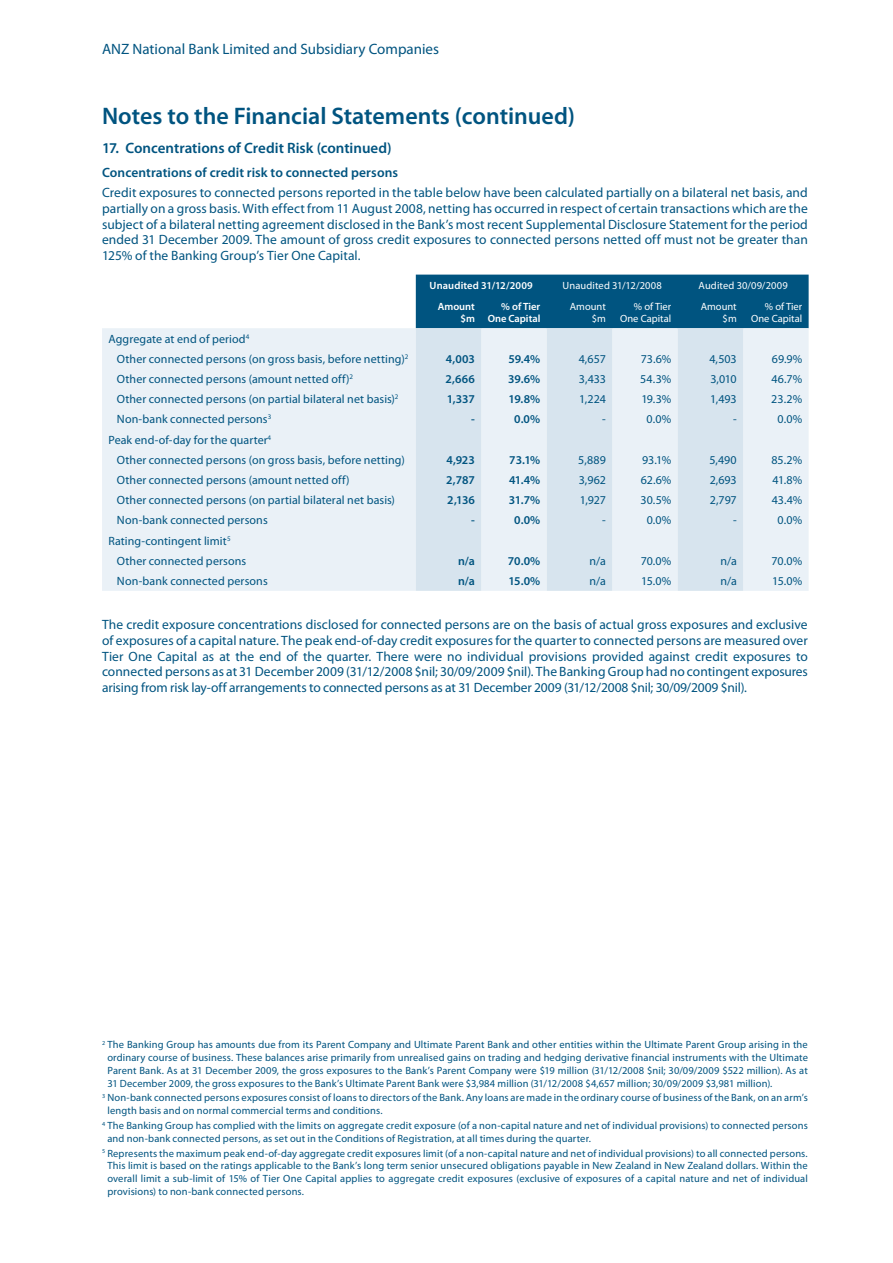
<style>
.page{position:relative;width:893px;height:1263px;background:#fff}
.page>*{position:absolute;margin:0;border:0;box-sizing:border-box;transform-origin:0 0}
.t1{font:600 24px "Myriad Pro";color:#005480}
.t2{font:15px "Myriad Pro";color:#005480}
.t3{font:600 15px "Myriad Pro";color:#005480}
.t4{font:13.5px/15.8px "Myriad Pro";color:#005480;text-align:justify}
.t5{font:600 13.5px "Myriad Pro";letter-spacing:.005em;color:#005480}
.t6{font:12px/20.2px "Myriad Pro";letter-spacing:.01em;color:#005480}
.t7{font:600 12px "Myriad Pro";letter-spacing:-.01em;color:#005480}
.t8{font:10.5px/12.8px "Myriad Pro";letter-spacing:.015em;color:#005480;text-align:justify}
.t9{font:10.5px/12px "Myriad Pro";color:#fff;text-align:right}
.t10{font:600 10.5px/12px "Myriad Pro";color:#fff;text-align:right}
</style>
<div class="page">
<div style="left:416px;top:275px;width:393px;height:53px;background:#005480"></div>
<div style="left:102px;top:328px;width:707px;height:263px;background:#eaf1f7"></div>
<svg style="left:416px;top:328px;width:327px;height:263px;background:#dee9f1"></svg>
<h2 class="t2" style="left:102px;top:39px;width:338px">ANZ National Bank Limited and Subsidiary Companies</h2>
<h1 class="t1" style="left:102px;top:101px;width:475px">Notes to the Financial Statements (continued)</h1>
<h2 class="t3" style="left:102px;top:138px;width:291px">17. Concentrations of Credit Risk (continued)</h2>
<p class="t5" style="left:102px;top:164px;width:298px">Concentrations of credit risk to connected persons</p>
<p class="t4" style="left:102px;top:184px;width:707px">Credit exposures to connected persons reported in the table below have been calculated partially on a bilateral net basis, and partially on a gross basis. With effect from 11 August 2008, netting has occurred in respect of certain transactions which are the subject of a bilateral netting agreement disclosed in the Bank’s most recent Supplemental Disclosure Statement for the period ended 31 December 2009. The amount of gross credit exposures to connected persons netted off must not be greater than 125% of the Banking Group’s Tier One Capital.</p>
<p class="t10" style="left:430px;top:279px;width:105px">Unaudited 31/12/2009</p>
<p class="t9" style="left:562px;top:279px;width:101px">Unaudited 31/12/2008</p>
<p class="t9" style="left:699px;top:279px;width:91px">Audited 30/09/2009</p>
<p class="t10" style="left:438px;top:300px;width:39px">Amount $m</p>
<p class="t10" style="left:488px;top:300px;width:54px">% of Tier<br>One Capital</p>
<p class="t9" style="left:570px;top:300px;width:37px">Amount $m</p>
<p class="t9" style="left:620px;top:300px;width:53px">% of Tier<br>One Capital</p>
<p class="t9" style="left:701px;top:300px;width:37px">Amount $m</p>
<p class="t9" style="left:751px;top:300px;width:53px">% of Tier<br>One Capital</p>
<p class="t6" style="left:117px;top:328px;width:293px;text-indent:-9px">Aggregate at end of period<sup>4<br></sup>Other connected persons (on gross basis, before netting)<sup>2</sup></p>
<p class="t7" style="left:446px;top:351px;width:31px">4,003</p>
<p class="t7" style="left:508px;top:351px;width:33px">59.4%</p>
<p class="t6" style="left:579px;top:348px;width:29px">4,657</p>
<p class="t6" style="left:641px;top:348px;width:32px">73.6%</p>
<p class="t6" style="left:709px;top:348px;width:29px">4,503</p>
<p class="t6" style="left:772px;top:348px;width:32px">69.9%</p>
<p class="t6" style="left:117px;top:369px;width:238px">Other connected persons (amount netted off)<sup>2</sup></p>
<p class="t7" style="left:445px;top:371px;width:31px">2,666</p>
<p class="t7" style="left:508px;top:371px;width:34px">39.6%</p>
<p class="t6" style="left:579px;top:369px;width:28px">3,433</p>
<p class="t6" style="left:640px;top:369px;width:32px">54.3%</p>
<p class="t6" style="left:710px;top:369px;width:28px">3,010</p>
<p class="t6" style="left:771px;top:369px;width:32px">46.7%</p>
<p class="t6" style="left:117px;top:389px;width:283px">Other connected persons (on partial bilateral net basis)<sup>2</sup></p>
<p class="t7" style="left:447px;top:391px;width:30px">1,337</p>
<p class="t7" style="left:508px;top:391px;width:33px">19.8%</p>
<p class="t6" style="left:579px;top:389px;width:28px">1,224</p>
<p class="t6" style="left:641px;top:389px;width:31px">19.3%</p>
<p class="t6" style="left:710px;top:389px;width:28px">1,493</p>
<p class="t6" style="left:771px;top:389px;width:32px">23.2%</p>
<p class="t6" style="left:117px;top:409px;width:156px">Non-bank connected persons<sup>3</sup></p>
<p class="t7" style="left:471px;top:412px;width:5px">-</p>
<p class="t7" style="left:514px;top:412px;width:28px">0.0%</p>
<p class="t6" style="left:602px;top:409px;width:5px">-</p>
<p class="t6" style="left:647px;top:409px;width:26px">0.0%</p>
<p class="t6" style="left:733px;top:409px;width:5px">-</p>
<p class="t6" style="left:778px;top:409px;width:26px">0.0%</p>
<p class="t6" style="left:117px;top:429px;width:290px;text-indent:-9px">Peak end-of-day for the quarter<sup>4<br></sup>Other connected persons (on gross basis, before netting)</p>
<p class="t7" style="left:446px;top:452px;width:30px">4,923</p>
<p class="t7" style="left:509px;top:452px;width:33px">73.1%</p>
<p class="t6" style="left:578px;top:449px;width:29px">5,889</p>
<p class="t6" style="left:642px;top:449px;width:31px">93.1%</p>
<p class="t6" style="left:709px;top:449px;width:29px">5,490</p>
<p class="t6" style="left:771px;top:449px;width:32px">85.2%</p>
<p class="t6" style="left:117px;top:470px;width:234px">Other connected persons (amount netted off)</p>
<p class="t7" style="left:446px;top:472px;width:30px">2,787</p>
<p class="t7" style="left:509px;top:472px;width:33px">41.4%</p>
<p class="t6" style="left:579px;top:470px;width:29px">3,962</p>
<p class="t6" style="left:641px;top:470px;width:32px">62.6%</p>
<p class="t6" style="left:710px;top:470px;width:29px">2,693</p>
<p class="t6" style="left:772px;top:470px;width:31px">41.8%</p>
<p class="t6" style="left:117px;top:490px;width:280px">Other connected persons (on partial bilateral net basis)</p>
<p class="t7" style="left:447px;top:492px;width:29px">2,136</p>
<p class="t7" style="left:509px;top:492px;width:33px">31.7%</p>
<p class="t6" style="left:580px;top:490px;width:28px">1,927</p>
<p class="t6" style="left:641px;top:490px;width:32px">30.5%</p>
<p class="t6" style="left:710px;top:490px;width:28px">2,797</p>
<p class="t6" style="left:772px;top:490px;width:32px">43.4%</p>
<p class="t6" style="left:117px;top:510px;width:152px">Non-bank connected persons</p>
<p class="t7" style="left:471px;top:513px;width:5px">-</p>
<p class="t7" style="left:514px;top:513px;width:28px">0.0%</p>
<p class="t6" style="left:602px;top:510px;width:5px">-</p>
<p class="t6" style="left:647px;top:510px;width:26px">0.0%</p>
<p class="t6" style="left:733px;top:510px;width:5px">-</p>
<p class="t6" style="left:778px;top:510px;width:26px">0.0%</p>
<p class="t6" style="left:117px;top:530px;width:131px;text-indent:-9px">Rating-contingent limit<sup>5<br></sup>Other connected persons</p>
<p class="t7" style="left:458px;top:553px;width:18px">n/a</p>
<p class="t7" style="left:508px;top:553px;width:34px">70.0%</p>
<p class="t6" style="left:589px;top:550px;width:18px">n/a</p>
<p class="t6" style="left:641px;top:550px;width:32px">70.0%</p>
<p class="t6" style="left:720px;top:550px;width:18px">n/a</p>
<p class="t6" style="left:772px;top:550px;width:32px">70.0%</p>
<p class="t6" style="left:117px;top:571px;width:152px">Non-bank connected persons</p>
<p class="t7" style="left:458px;top:573px;width:18px">n/a</p>
<p class="t7" style="left:508px;top:573px;width:33px">15.0%</p>
<p class="t6" style="left:589px;top:571px;width:18px">n/a</p>
<p class="t6" style="left:641px;top:571px;width:32px">15.0%</p>
<p class="t6" style="left:720px;top:571px;width:18px">n/a</p>
<p class="t6" style="left:772px;top:571px;width:32px">15.0%</p>
<p class="t4" style="left:102px;top:616px;width:707px">The credit exposure concentrations disclosed for connected persons are on the basis of actual gross exposures and exclusive of exposures of a capital nature. The peak end-of-day credit exposures for the quarter to connected persons are measured over Tier One Capital as at the end of the quarter. There were no individual provisions provided against credit exposures to connected persons as at 31 December 2009 (31/12/2008 $nil; 30/09/2009 $nil). The Banking Group had no contingent exposures arising from risk lay-off arrangements to connected persons as at 31 December 2009 (31/12/2008 $nil; 30/09/2009 $nil).</p>
<p class="t8" style="left:107px;top:1038px;width:702px;text-indent:-5px"><sup>2</sup> The Banking Group has amounts due from its Parent Company and Ultimate Parent Bank and other entities within the Ultimate Parent Group arising in the ordinary course of business. These balances arise primarily from unrealised gains on trading and hedging derivative financial instruments with the Ultimate Parent Bank. As at 31 December 2009, the gross exposures to the Bank’s Parent Company were $19 million (31/12/2008 $nil; 30/09/2009 $522 million). As at 31 December 2009, the gross exposures to the Bank’s Ultimate Parent Bank were $3,984 million (31/12/2008 $4,657 million; 30/09/2009 $3,981 million).</p>
<p class="t8" style="left:107px;top:1091px;width:702px;text-indent:-5px"><sup>3</sup> Non-bank connected persons exposures consist of loans to directors of the Bank. Any loans are made in the ordinary course of business of the Bank, on an arm’s length basis and on normal commercial terms and conditions.</p>
<p class="t8" style="left:107px;top:1119px;width:702px;text-indent:-5px"><sup>4</sup> The Banking Group has complied with the limits on aggregate credit exposure (of a non-capital nature and net of individual provisions) to connected persons and non-bank connected persons, as set out in the Conditions of Registration, at all times during the quarter.</p>
<p class="t8" style="left:107px;top:1146px;width:702px;text-indent:-5px"><sup>5</sup> Represents the maximum peak end-of-day aggregate credit exposures limit (of a non-capital nature and net of individual provisions) to all connected persons.<br>This limit is based on the ratings applicable to the Bank’s long term senior unsecured obligations payable in New Zealand in New Zealand dollars. Within the overall limit a sub-limit of 15% of Tier One Capital applies to aggregate credit exposures (exclusive of exposures of a capital nature and net of individual provisions) to non-bank connected persons.</p>
</div>
